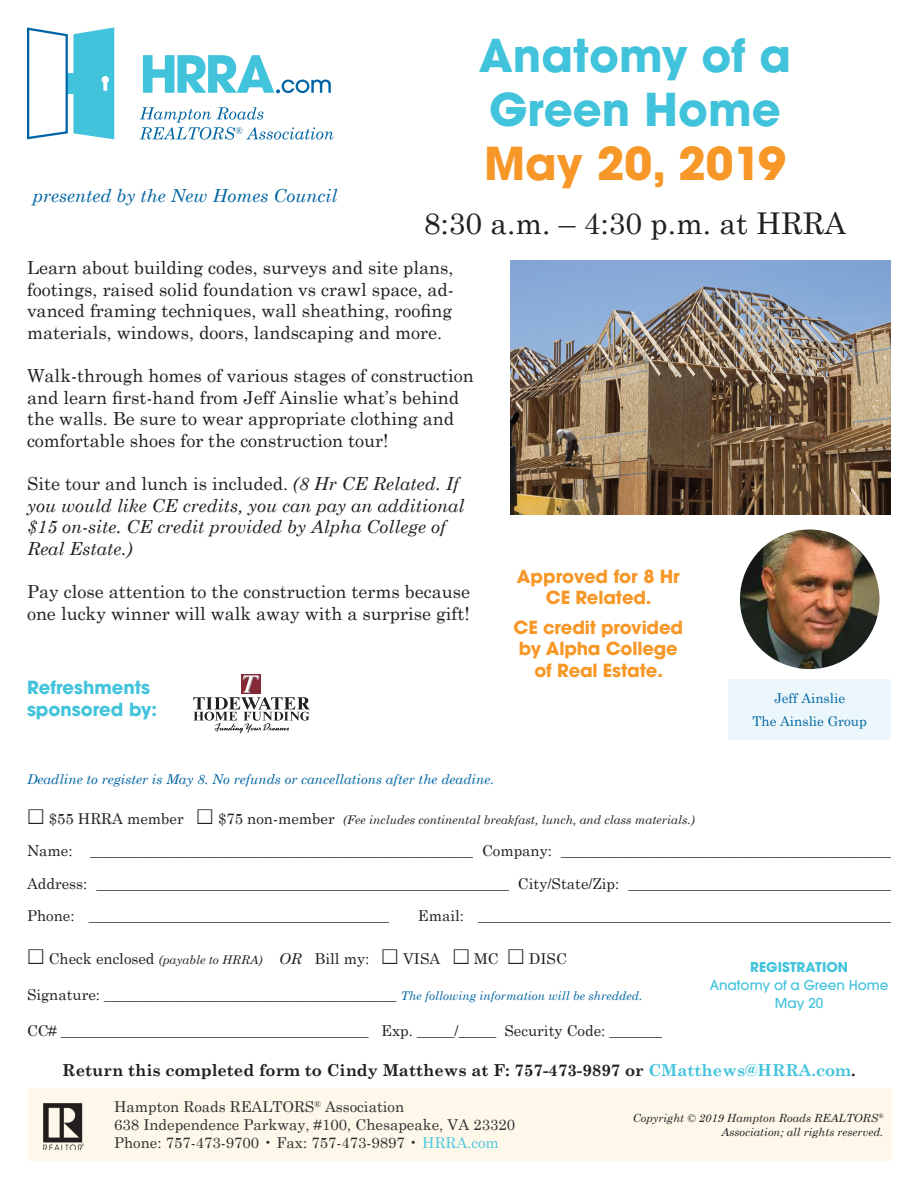
<style>
.page{position:relative;width:918px;height:1188px;background:#fff}
.page>*{position:absolute;margin:0;border:0;box-sizing:border-box;transform-origin:0 0}
.t1{font:700 45px/54px "Avant Garde";color:#42c3dc}
.t2{font:700 45px "Avant Garde";color:#f79727}
.t3{font:30px "Century Schoolbook";color:#231f20}
.t4{font:18px/21.6px "Century Schoolbook";color:#231f20}
.t5{font:italic 18px/21.6px "Century Schoolbook";color:#231f20}
.t6{font:700 18px/21.6px "Avant Garde";letter-spacing:-.01em;color:#f79727;text-align:center}
.t7{font:italic 18px "Century Schoolbook";color:#0065a4}
.t8{font:700 18px/21.6px "Avant Garde";color:#42c3dc}
.t9{font:700 16.5px "Century Schoolbook";color:#231f20}
.t10{font:15px/32.4px "Century Schoolbook";color:#231f20;text-align:justify}
.t11{font:15px/18px "Century Schoolbook";color:#312f30}
.t12{font:italic 13.5px "Century Schoolbook";color:#0065a4}
.t13{font:13.5px/23px "Century Schoolbook";color:#0065a4;text-align:center}
.t14{font:500 13.5px/18px "Avant Garde";color:#42c3dc;text-align:center}
.t15{font:700 13.5px "Avant Garde";color:#42c3dc}
.t16{font:italic 12px "Century Schoolbook";color:#231f20}
.t17{font:italic 11.25px/13.5px "Century Schoolbook";color:#231f20;text-align:right}
.s1{font-style:normal}
.s2{font-family:"Arial Unicode MS";font-style:normal;font-size:24px}
.s3{font-style:normal;font-size:15px}
.s4{font-family:"Arial Unicode MS";font-size:24px}
.s5{font-style:italic;font-size:12px}
.s6{font-style:italic}
.s7{font-style:italic;font-size:12px;color:#0065a4}
.s8{color:#42c3dc}
.s9{color:#4fc6de}
</style>
<div class="page">
<img style="left:511px;top:261px;width:380px;height:253px">
<div style="left:28px;top:1089px;width:864px;height:72px;background:#fef8ea"></div>
<img style="left:44px;top:1104px;width:40px;height:46px">
<img style="left:740px;top:530px;width:140px;height:139px;border-radius:70px">
<div style="left:728px;top:679px;width:163px;height:61px;background:#ebf7fa"></div>
<svg style="left:143px;top:55px;width:188px;height:38px"></svg>
<svg style="left:140px;top:107px;width:194px;height:33px"></svg>
<svg style="left:27px;top:27px;width:87px;height:113px"></svg>
<div style="left:241px;top:674px;width:20px;height:20px;background:#842936"></div>
<svg style="left:193px;top:675px;width:117px;height:58px"></svg>
<p class="t7" style="left:33px;top:182px;width:306px">presented by the New Homes Council</p>
<h1 class="t1" style="left:479px;top:28px;width:314px">Anatomy of a<br>Green Home</h1>
<h1 class="t2" style="left:484px;top:134px;width:303px">May 20, 2019</h1>
<h2 class="t3" style="left:424px;top:198px;width:424px">8:30 a.m. – 4:30 p.m. at HRRA</h2>
<p class="t4" style="left:27px;top:255px;width:428px;text-align:justify">Learn about building codes, surveys and site plans, footings, raised solid foundation vs crawl space, ad&shy;vanced framing techniques, wall sheathing, roofing materials, windows, doors, landscaping and more.</p>
<p class="t4" style="left:27px;top:363px;width:448px">Walk-through homes of various stages of construction and learn first-hand from Jeff Ainslie what’s behind the walls. Be sure to wear appropriate clothing and comfortable shoes for the construction tour!</p>
<p class="t5" style="left:27px;top:472px;width:439px"><span class="s1">Site tour and lunch is included.</span> (8 Hr CE Related. If you would like CE credits, you can pay an additional $15 on-site. CE credit provided by Alpha College of Real Estate.)</p>
<p class="t4" style="left:27px;top:579px;width:445px">Pay close attention to the construction terms because one lucky winner will walk away with a surprise gift!</p>
<p class="t8" style="left:27px;top:677px;width:132px">Refreshments sponsored by:</p>
<p class="t6" style="left:517px;top:565px;width:164px">Approved for 8 Hr<br>CE Related.</p>
<p class="t6" style="left:514px;top:616px;width:171px">CE credit provided by Alpha College of Real Estate.</p>
<p class="t12" style="left:27px;top:768px;width:469px">Deadline to register is May 8. No refunds or cancellations after the deadine.</p>
<p class="t13" style="left:752px;top:685px;width:116px">Jeff Ainslie<br>The Ainslie Group</p>
<p class="t16" style="left:27px;top:811px;width:669px"><span class="s2">☐</span> <span class="s3">$55 HRRA member</span> <span class="s2">☐</span> <span class="s3">$75 non-member</span> (Fee includes continental breakfast, lunch, and class materials.)</p>
<p class="t10" style="left:27px;top:833px;width:866px">Name: ___________________________________________________ Company: ____________________________________________ Address: _______________________________________________________ City/State/Zip: ___________________________________ Phone: ________________________________________</p>
<p class="t10" style="left:418px;top:898px;width:475px">Email: _______________________________________________________</p>
<p class="t10" style="left:27px;top:941px;width:541px"><span class="s4">☐</span> Check enclosed <span class="s5">(payable to HRRA)</span> <span class="s6">OR</span> Bill my: <span class="s4">☐</span> VISA <span class="s4">☐</span> MC <span class="s4">☐</span> DISC</p>
<p class="t10" style="left:27px;top:977px;width:617px">Signature: _______________________________________ <span class="s7">The following information will be shredded.</span></p>
<p class="t10" style="left:27px;top:1013px;width:637px">CC# _________________________________________ Exp. _____/_____ Security Code: _______</p>
<p class="t9" style="left:62px;top:1057px;width:795px">Return this completed form to Cindy Matthews at F: 757-473-9897 or <span class="s8">CMatthews@HRRA.com</span>.</p>
<p class="t15" style="left:750px;top:958px;width:99px">REGISTRATION</p>
<p class="t14" style="left:710px;top:976px;width:180px">Anatomy of a Green Home<br>May 20</p>
<p class="t11" style="left:114px;top:1097px;width:402px">Hampton Roads REALTORS<sup>®</sup> Association<br>638 Independence Parkway, #100, Chesapeake, VA 23320<br>Phone: 757-473-9700 • Fax: 757-473-9897 • <span class="s9">HRRA.com</span></p>
<p class="t17" style="left:633px;top:1111px;width:252px">Copyright © 2019 Hampton Roads REALTORS<sup>®<br></sup>Association; all rights reserved.</p>
</div>
